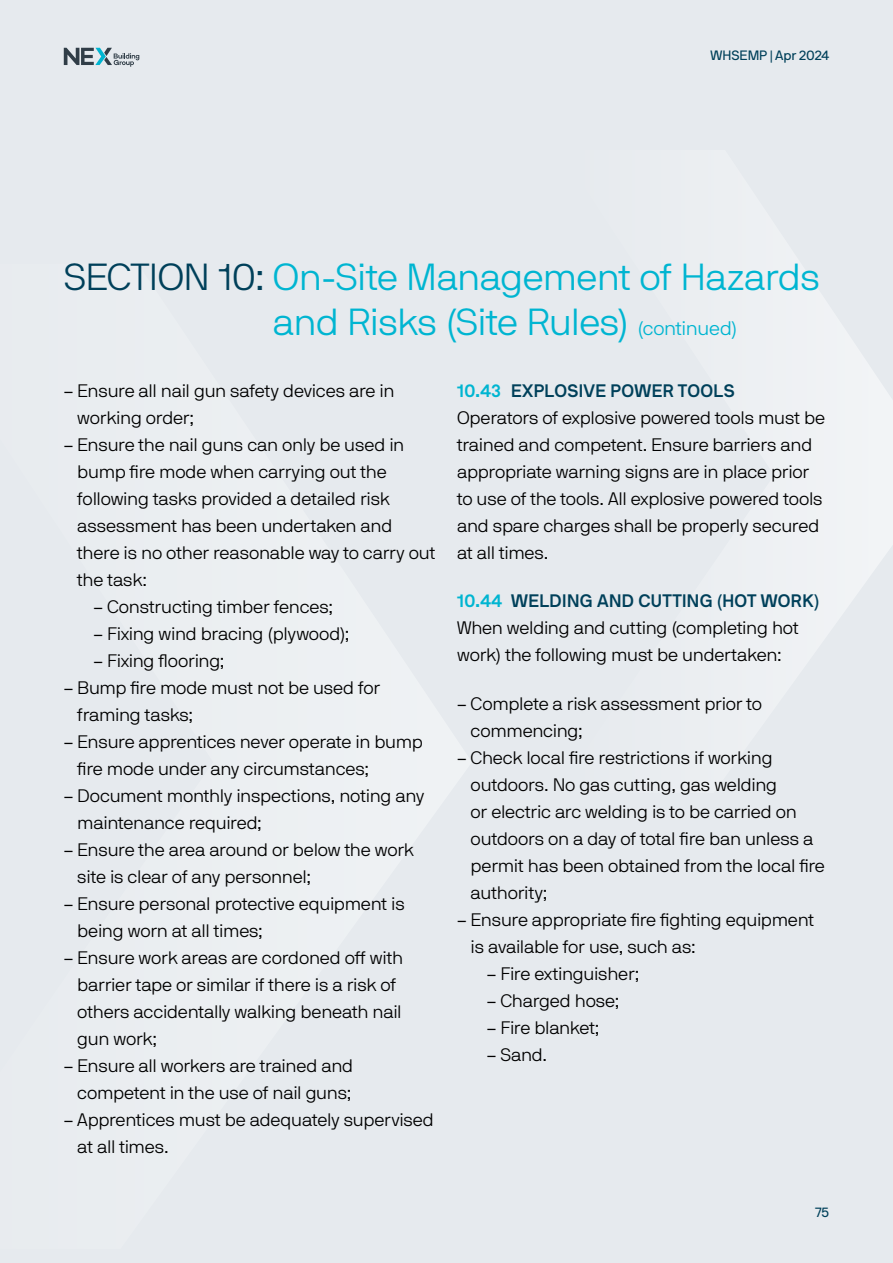
<style>
.page{position:relative;width:893px;height:1263px;background:#e6eaee}
.page>*{position:absolute;margin:0;border:0;box-sizing:border-box;transform-origin:0 0}
.t1{font:37.5px/45px "NB International Pro Lig";letter-spacing:-.02em;color:#00b5d1}
.t2{font:18px/27px "NB International Pro Lig";letter-spacing:-.015em;color:#000}
.t3{font:18px "NB International Pro Bol";letter-spacing:.02em;color:#00405a}
.t4{font:13.5px "NB International Pro Reg";color:#00405a}
.s1{color:#00405a}
.s2{font-size:19.5px}
.s3{color:#00b5d1}
</style>
<div class="page">
<svg style="left:64px;top:48px;width:75px;height:19px"></svg>
<svg style="left:845px;top:331px;width:48px;height:278px;fill:#f1f3f5"></svg>
<p class="t4" style="left:711px;top:47px;width:120px">WHSEMP | Apr 2024</p>
<h1 class="t1" style="left:273px;top:254px;width:549px;text-indent:-209px"><span class="s1">SECTION 10:</span> On-Site Management of Hazards and Risks (Site Rules) <span class="s2">(continued)</span></h1>
<p class="t2" style="left:77px;top:377px;width:319px;text-indent:-14px">– Ensure all nail gun safety devices are in working order;</p>
<p class="t2" style="left:77px;top:431px;width:360px;text-indent:-14px">– Ensure the nail guns can only be used in bump fire mode when carrying out the following tasks provided a detailed risk assessment has been undertaken and there is no other reasonable way to carry out the task:</p>
<p class="t2" style="left:94px;top:593px;width:241px">– Constructing timber fences;</p>
<p class="t2" style="left:94px;top:620px;width:257px">– Fixing wind bracing (plywood);</p>
<p class="t2" style="left:94px;top:647px;width:132px">– Fixing flooring;</p>
<p class="t2" style="left:77px;top:674px;width:304px;text-indent:-14px">– Bump fire mode must not be used for framing tasks;</p>
<p class="t2" style="left:77px;top:728px;width:347px;text-indent:-14px">– Ensure apprentices never operate in bump fire mode under any circumstances;</p>
<p class="t2" style="left:77px;top:782px;width:349px;text-indent:-14px">– Document monthly inspections, noting any maintenance required;</p>
<p class="t2" style="left:77px;top:836px;width:338px;text-indent:-14px">– Ensure the area around or below the work site is clear of any personnel;</p>
<p class="t2" style="left:77px;top:890px;width:329px;text-indent:-14px">– Ensure personal protective equipment is being worn at all times;</p>
<p class="t2" style="left:77px;top:944px;width:327px;text-indent:-14px">– Ensure work areas are cordoned off with barrier tape or similar if there is a risk of others accidentally walking beneath nail gun work;</p>
<p class="t2" style="left:64px;top:1052px;width:291px;text-align:right">– Ensure all workers are trained and competent in the use of nail guns;</p>
<p class="t2" style="left:77px;top:1106px;width:358px;text-indent:-14px">– Apprentices must be adequately supervised at all times.</p>
<p class="t3" style="left:457px;top:380px;width:279px"><span class="s3">10.43</span> EXPLOSIVE POWER TOOLS</p>
<p class="t2" style="left:457px;top:404px;width:370px">Operators of explosive powered tools must be trained and competent. Ensure barriers and appropriate warning signs are in place prior to use of the tools. All explosive powered tools and spare charges shall be properly secured at all times.</p>
<p class="t3" style="left:457px;top:591px;width:364px"><span class="s3">10.44</span> WELDING AND CUTTING (HOT WORK)</p>
<p class="t2" style="left:457px;top:614px;width:343px">When welding and cutting (completing hot work) the following must be undertaken:</p>
<p class="t2" style="left:471px;top:690px;width:293px;text-indent:-14px">– Complete a risk assessment prior to commencing;</p>
<p class="t2" style="left:471px;top:744px;width:356px;text-indent:-14px">– Check local fire restrictions if working outdoors. No gas cutting, gas welding<br>or electric arc welding is to be carried on outdoors on a day of total fire ban unless a permit has been obtained from the local fire authority;</p>
<p class="t2" style="left:471px;top:906px;width:345px;text-indent:-14px">– Ensure appropriate fire fighting equipment is available for use, such as:</p>
<p class="t2" style="left:487px;top:960px;width:154px">– Fire extinguisher;</p>
<p class="t2" style="left:487px;top:987px;width:134px">– Charged hose;</p>
<p class="t2" style="left:487px;top:1014px;width:114px">– Fire blanket;</p>
<p class="t2" style="left:487px;top:1041px;width:62px">– Sand.</p>
<p class="t4" style="left:815px;top:1204px;width:15px">75</p>
</div>
